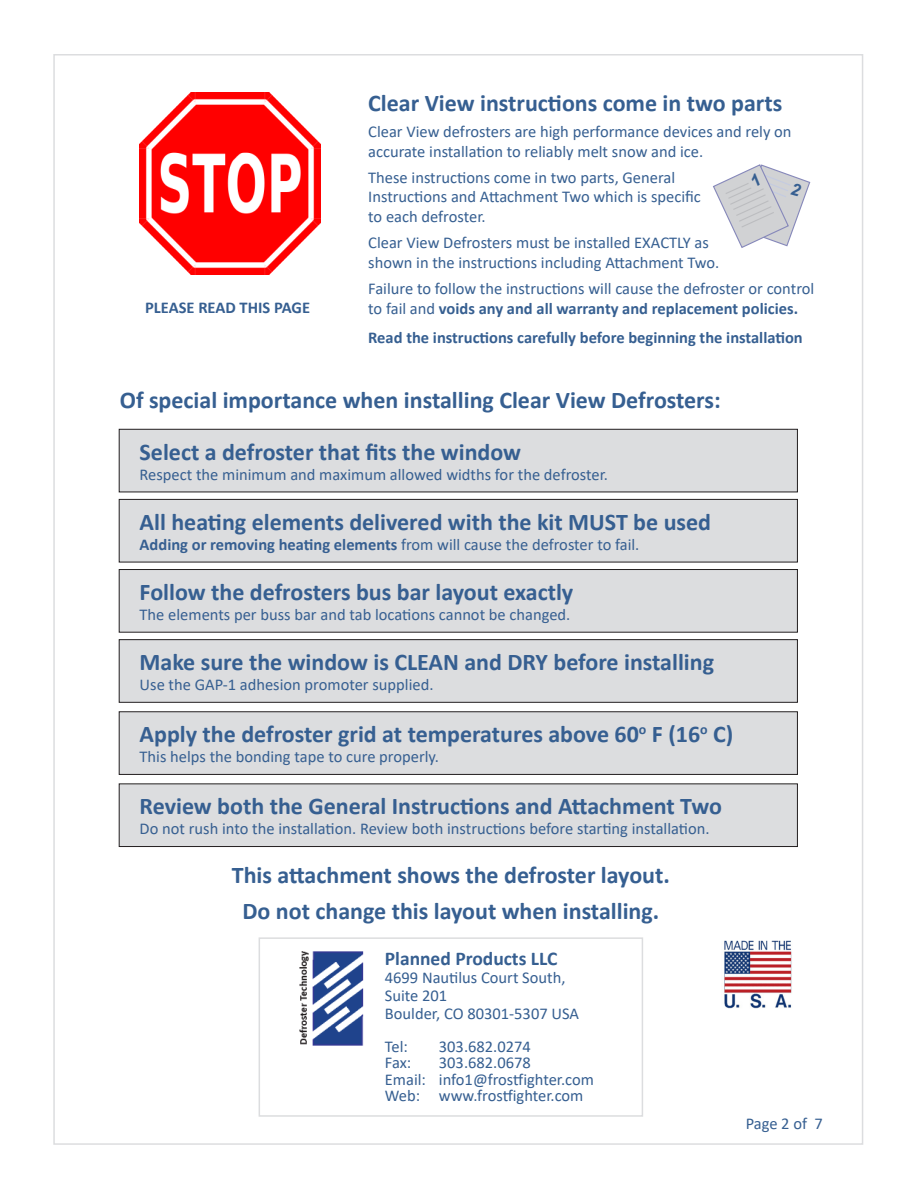
<style>
.page{position:relative;width:918px;height:1188px;background:#fff}
.page>*{position:absolute;margin:0;border:0;box-sizing:border-box;transform-origin:0 0}
.t1{font:700 24px/36px "Calibri";color:#365f91;text-align:center}
.t2{font:700 19.5px "Calibri";color:#365f91}
.t3{font:16.5px/19.5px "Calibri";color:#365f91}
.t4{font:700 16.5px "Calibri";color:#365f91}
.s1{font-weight:700}
</style>
<div class="page">
<img style="left:139px;top:93px;width:182px;height:182px">
<img style="left:724px;top:940px;width:68px;height:69px">
<div style="left:259px;top:937px;width:384px;height:180px;border:2px solid #dcdddf"></div>
<div style="left:119px;top:499px;width:678px;height:63px;background:#dcdddf"></div>
<div style="left:119px;top:499px;width:679px;height:63px;border:1px solid #231f20"></div>
<div style="left:119px;top:429px;width:678px;height:63px;background:#dcdddf"></div>
<div style="left:119px;top:429px;width:679px;height:63px;border:1px solid #231f20"></div>
<div style="left:119px;top:570px;width:678px;height:62px;background:#dcdddf"></div>
<div style="left:119px;top:569px;width:679px;height:63px;border:1px solid #231f20"></div>
<div style="left:119px;top:640px;width:678px;height:62px;background:#dcdddf"></div>
<div style="left:119px;top:639px;width:679px;height:64px;border:1px solid #231f20"></div>
<div style="left:119px;top:712px;width:678px;height:62px;background:#dcdddf"></div>
<div style="left:119px;top:712px;width:679px;height:63px;border:1px solid #231f20"></div>
<div style="left:119px;top:784px;width:678px;height:63px;background:#dcdddf"></div>
<div style="left:119px;top:784px;width:679px;height:63px;border:1px solid #231f20"></div>
<img style="left:299px;top:951px;width:65px;height:94px">
<svg style="left:713px;top:164px;width:98px;height:84px"></svg>
<p class="t4" style="left:145px;top:302px;width:166px">PLEASE READ THIS PAGE</p>
<h1 class="t1" style="left:368px;top:86px;width:416px">Clear View instructions come in two parts</h1>
<p class="t3" style="left:368px;top:123px;width:425px">Clear View defrosters are high performance devices and rely on accurate installation to reliably melt snow and ice.</p>
<p class="t3" style="left:368px;top:168px;width:334px">These instructions come in two parts, General<br>Instructions and Attachment Two which is specific to each defroster.</p>
<p class="t3" style="left:368px;top:234px;width:353px">Clear View Defrosters must be installed EXACTLY as shown in the instructions including Attachment Two.</p>
<p class="t3" style="left:368px;top:279px;width:448px">Failure to follow the instructions will cause the defroster or control to fail and <span class="s1">voids any and all warranty and replacement policies.</span></p>
<p class="t4" style="left:368px;top:326px;width:436px">Read the instructions carefully before beginning the installation</p>
<h1 class="t1" style="left:120px;top:383px;width:602px">Of special importance when installing Clear View Defrosters:</h1>
<h1 class="t1" style="left:140px;top:435px;width:383px">Select a defroster that fits the window</h1>
<p class="t3" style="left:140px;top:465px;width:470px">Respect the minimum and maximum allowed widths for the defroster.</p>
<h1 class="t1" style="left:140px;top:505px;width:573px">All heating elements delivered with the kit MUST be used</h1>
<p class="t3" style="left:140px;top:535px;width:501px"><span class="s1">Adding or removing heating elements</span> from will cause the defroster to fail.</p>
<h1 class="t1" style="left:140px;top:576px;width:435px">Follow the defrosters bus bar layout exactly</h1>
<p class="t3" style="left:140px;top:605px;width:432px">The elements per buss bar and tab locations cannot be changed.</p>
<h1 class="t1" style="left:140px;top:646px;width:576px">Make sure the window is CLEAN and DRY before installing</h1>
<p class="t3" style="left:140px;top:675px;width:295px">Use the GAP-1 adhesion promoter supplied.</p>
<h1 class="t1" style="left:140px;top:718px;width:595px">Apply the defroster grid at temperatures above 60<sup>o</sup> F (16<sup>o</sup> C)</h1>
<p class="t3" style="left:140px;top:747px;width:301px">This helps the bonding tape to cure properly.</p>
<h1 class="t1" style="left:140px;top:790px;width:584px">Review both the General Instructions and Attachment Two</h1>
<p class="t3" style="left:140px;top:820px;width:572px">Do not rush into the installation. Review both instructions before starting installation.</p>
<h1 class="t1" style="left:232px;top:858px;width:440px">This attachment shows the defroster layout.<br>Do not change this layout when installing.</h1>
<p class="t2" style="left:385px;top:951px;width:174px">Planned Products LLC</p>
<p class="t3" style="left:385px;top:969px;width:196px;line-height:18px">4699 Nautilus Court South,<br>Suite 201<br>Boulder, CO 80301-5307 USA</p>
<p class="t3" style="left:385px;top:1038px;width:24px">Tel:</p>
<p class="t3" style="left:439px;top:1038px;width:93px">303.682.0274</p>
<p class="t3" style="left:385px;top:1054px;width:28px">Fax:</p>
<p class="t3" style="left:385px;top:1056px;width:211px;line-height:16.5px;text-indent:54px">303.682.0678<br>Email: info1@frostfighter.com<br>Web: www.frostfighter.com</p>
<p class="t3" style="left:746px;top:1115px;width:79px">Page 2 of 7</p>
</div>
